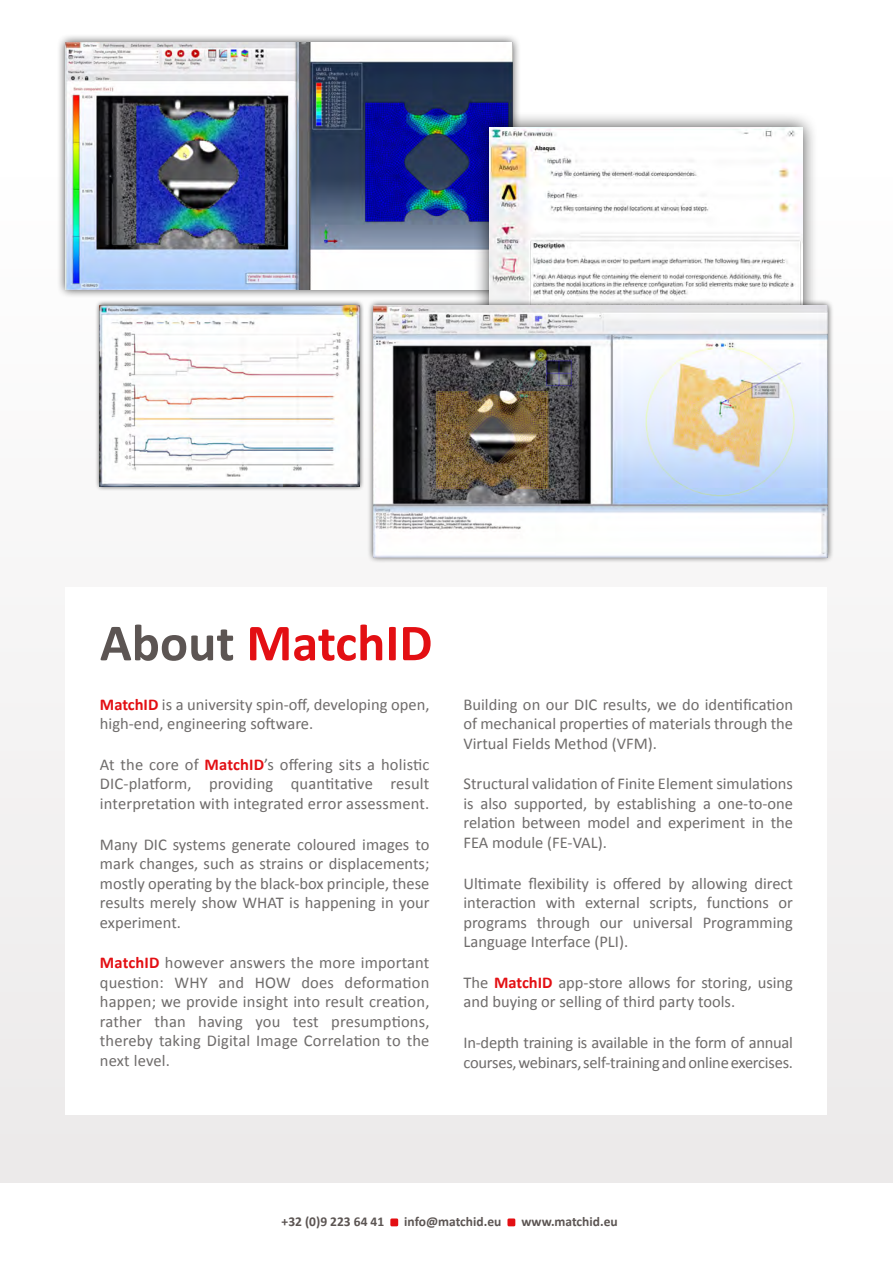
<style>
.page{position:relative;width:893px;height:1263px;background:#fff}
.page>*{position:absolute;margin:0;border:0;box-sizing:border-box;transform-origin:0 0}
.t1{font:700 52.5px "Calibri";color:#e30f13}
.t2{font:16.5px/19.5px "Calibri";color:#6f6c6b;text-align:justify}
.t3{font:700 13.5px "Calibri";color:#5c5553}
.s1{color:#5c5553}
.s2{font-weight:700;color:#e30f13}
</style>
<div class="page">
<div style="left:0;top:178px;width:893px;height:1005px;background:#f5f4f4"></div>
<div style="left:66px;top:587px;width:761px;height:527px;background:#fff"></div>
<div style="left:390px;top:1218px;width:8px;height:8px;background:#e30f13;border-radius:2px"></div>
<div style="left:507px;top:1218px;width:8px;height:8px;background:#e30f13;border-radius:2px"></div>
<div style="left:57px;top:34px;width:464px;height:264px;background:#000;opacity:.75"></div>
<img style="left:66px;top:43px;width:446px;height:246px">
<div style="left:95px;top:301px;width:269px;height:190px;background:#000;opacity:.75"></div>
<img style="left:100px;top:306px;width:259px;height:180px">
<div style="left:473px;top:112px;width:345px;height:271px;background:#000;opacity:.75"></div>
<img style="left:489px;top:128px;width:313px;height:171px">
<div style="left:367px;top:299px;width:466px;height:265px;background:#000;opacity:.75"></div>
<img style="left:373px;top:306px;width:454px;height:251px">
<p class="t1" style="left:100px;top:610px;width:334px"><span class="s1">About</span> MatchID</p>
<p class="t2" style="left:100px;top:693px;width:331px"><span class="s2">MatchID</span> is a university spin-off, developing open, high-end, engineering software.</p>
<p class="t2" style="left:100px;top:754px;width:331px">At the core of <span class="s2">MatchID</span>’s offering sits a holistic DIC-platform, providing quantitative result interpretation with integrated error assessment.</p>
<p class="t2" style="left:100px;top:833px;width:331px">Many DIC systems generate coloured images to mark changes, such as strains or displacements; mostly operating by the black-box principle, these results merely show WHAT is happening in your experiment.</p>
<p class="t2" style="left:100px;top:952px;width:331px"><span class="s2">MatchID</span> however answers the more important question: WHY and HOW does deformation happen; we provide insight into result creation, rather than having you test presumptions, thereby taking Digital Image Correlation to the next level.</p>
<p class="t2" style="left:463px;top:693px;width:331px">Building on our DIC results, we do identification of mechanical properties of materials through the Virtual Fields Method (VFM).</p>
<p class="t2" style="left:463px;top:773px;width:331px">Structural validation of Finite Element simulations is also supported, by establishing a one-to-one relation between model and experiment in the FEA module (FE-VAL).</p>
<p class="t2" style="left:463px;top:872px;width:331px">Ultimate flexibility is offered by allowing direct interaction with external scripts, functions or programs through our universal Programming Language Interface (PLI).</p>
<p class="t2" style="left:463px;top:972px;width:331px">The <span class="s2">MatchID</span> app-store allows for storing, using and buying or selling of third party tools.</p>
<p class="t2" style="left:463px;top:1032px;width:331px">In-depth training is available in the form of annual courses, webinars, self-training and online exercises.</p>
<p class="t3" style="left:282px;top:1213px;width:104px">+32 (0)9 223 64 41</p>
<p class="t3" style="left:404px;top:1213px;width:99px">info@matchid.eu</p>
<p class="t3" style="left:521px;top:1213px;width:98px">www.matchid.eu</p>
</div>
